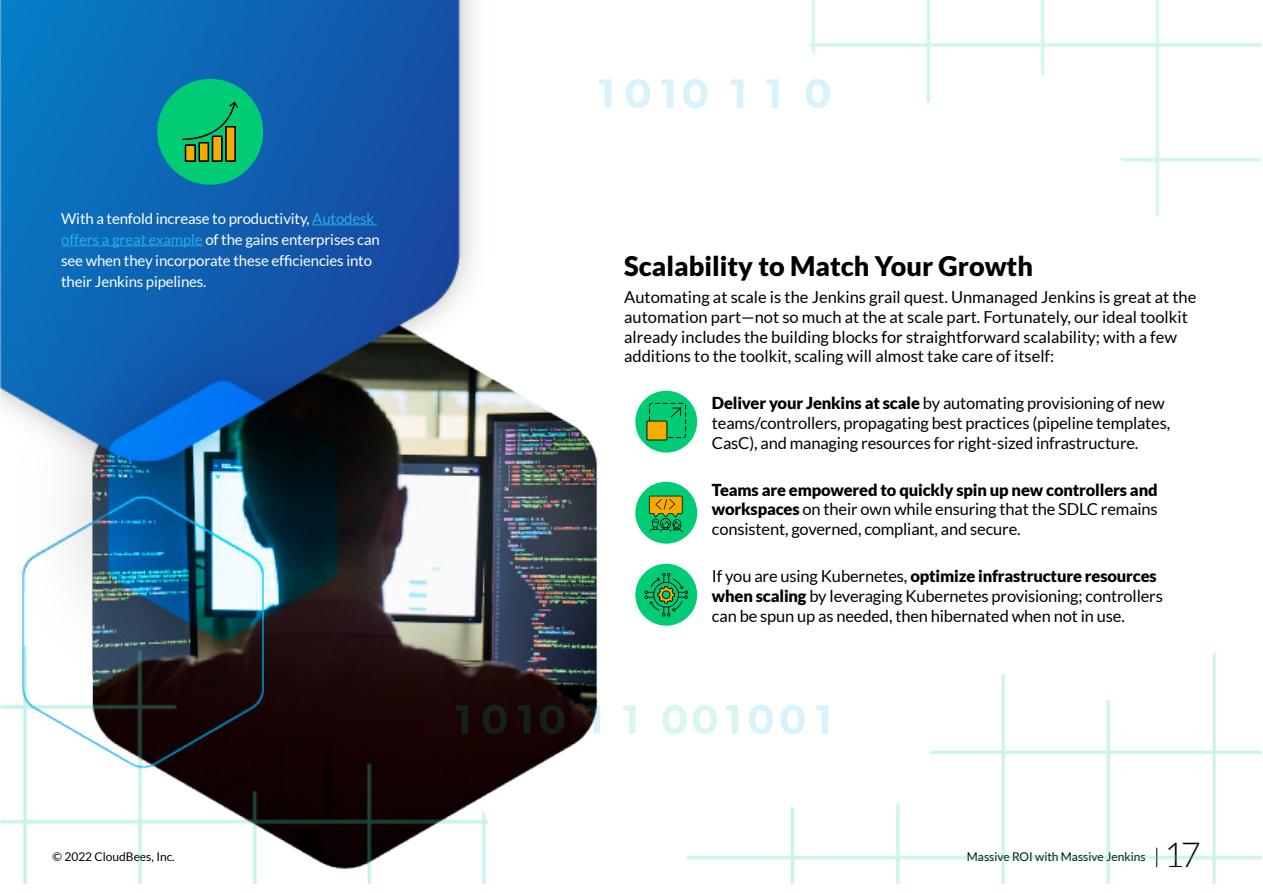
<style>
.page{position:relative;width:1263px;height:893px;background:#fff}
.page>*{position:absolute;margin:0;border:0;box-sizing:border-box;transform-origin:0 0}
.t1{font:300 34.5px "Lato";color:#000}
.t2{font:900 27px "Lato";color:#000}
.Bullet_Style{font:16.5px/19.8px "Lato";letter-spacing:-.01em;color:#000}
.t3{font:15px/21px "Lato";letter-spacing:-.01em;color:#fff}
.t4{font:12px "Lato";color:#000}
.s1{color:#29abe2}
.s2{font-weight:900}
</style>
<div class="page">
<img style="left:0;top:0;width:1261px;height:884px">
<hr style="left:312px;top:224px;width:65px;height:1px;background:#29abe2">
<hr style="left:61px;top:245px;width:142px;height:1px;background:#29abe2">
<div style="left:635px;top:391px;width:62px;height:62px;background:#00cc75;border-radius:50%"></div>
<svg style="left:646px;top:403px;width:40px;height:37px"></svg>
<div style="left:635px;top:482px;width:62px;height:62px;background:#00cc75;border-radius:50%"></div>
<svg style="left:649px;top:496px;width:34px;height:36px"></svg>
<div style="left:635px;top:564px;width:62px;height:62px;background:#00cc75;border-radius:50%"></div>
<svg style="left:644px;top:573px;width:44px;height:43px"></svg>
<div style="left:157px;top:79px;width:106px;height:106px;background:#00cc75;border-radius:50%"></div>
<svg style="left:182px;top:102px;width:56px;height:60px"></svg>
<svg style="left:599px;top:79px;width:12px;height:29px"></svg>
<svg style="left:661px;top:79px;width:12px;height:29px"></svg>
<svg style="left:731px;top:79px;width:12px;height:29px"></svg>
<svg style="left:766px;top:79px;width:13px;height:29px"></svg>
<svg style="left:626px;top:79px;width:24px;height:29px"></svg>
<svg style="left:683px;top:79px;width:24px;height:29px"></svg>
<svg style="left:805px;top:79px;width:25px;height:29px"></svg>
<svg style="left:456px;top:705px;width:12px;height:29px"></svg>
<svg style="left:518px;top:705px;width:12px;height:29px"></svg>
<svg style="left:588px;top:705px;width:12px;height:29px"></svg>
<svg style="left:623px;top:705px;width:12px;height:29px"></svg>
<svg style="left:726px;top:705px;width:12px;height:29px"></svg>
<svg style="left:816px;top:705px;width:12px;height:29px"></svg>
<svg style="left:483px;top:705px;width:24px;height:29px"></svg>
<svg style="left:540px;top:705px;width:24px;height:29px"></svg>
<svg style="left:662px;top:705px;width:25px;height:29px"></svg>
<svg style="left:693px;top:705px;width:24px;height:29px"></svg>
<svg style="left:749px;top:705px;width:24px;height:29px"></svg>
<svg style="left:780px;top:705px;width:25px;height:29px"></svg>
<p class="t3" style="left:61px;top:208px;width:320px">With a tenfold increase to productivity, <span class="s1">Autodesk offers a great example</span> of the gains enterprises can see when they incorporate these efficiencies into their Jenkins pipelines.</p>
<p class="t2" style="left:624px;top:251px;width:410px">Scalability to Match Your Growth</p>
<p class="Bullet_Style" style="left:624px;top:287px;width:574px">Automating at scale is the Jenkins grail quest. Unmanaged Jenkins is great at the automation part—not so much at the at scale part. Fortunately, our ideal toolkit already includes the building blocks for straightforward scalability; with a few</p>
<p class="Bullet_Style" style="left:624px;top:346px;width:432px">additions to the toolkit, scaling will almost take care of itself:</p>
<p class="Bullet_Style" style="left:712px;top:393px;width:460px"><span class="s2">Deliver your Jenkins at scale</span> by automating provisioning of new teams/controllers, propagating best practices (pipeline templates,<br>CasC), and managing resources for right-sized infrastructure.</p>
<p class="Bullet_Style" style="left:712px;top:480px;width:447px;text-align:justify"><span class="s2">Teams are empowered to quickly spin up new controllers and workspaces</span> on their own while ensuring that the SDLC remains consistent, governed, compliant, and secure.</p>
<p class="Bullet_Style" style="left:712px;top:566px;width:452px">If you are using Kubernetes, <span class="s2">optimize infrastructure resources when scaling</span> by leveraging Kubernetes provisioning; controllers can be spun up as needed, then hibernated when not in use.</p>
<p class="t4" style="left:53px;top:850px;width:124px">© 2022 CloudBees, Inc.</p>
<p class="t4" style="left:967px;top:850px;width:180px">Massive ROI with Massive Jenkins</p>
<h1 class="t1" style="left:1164px;top:836px;width:38px">17</h1>
</div>
